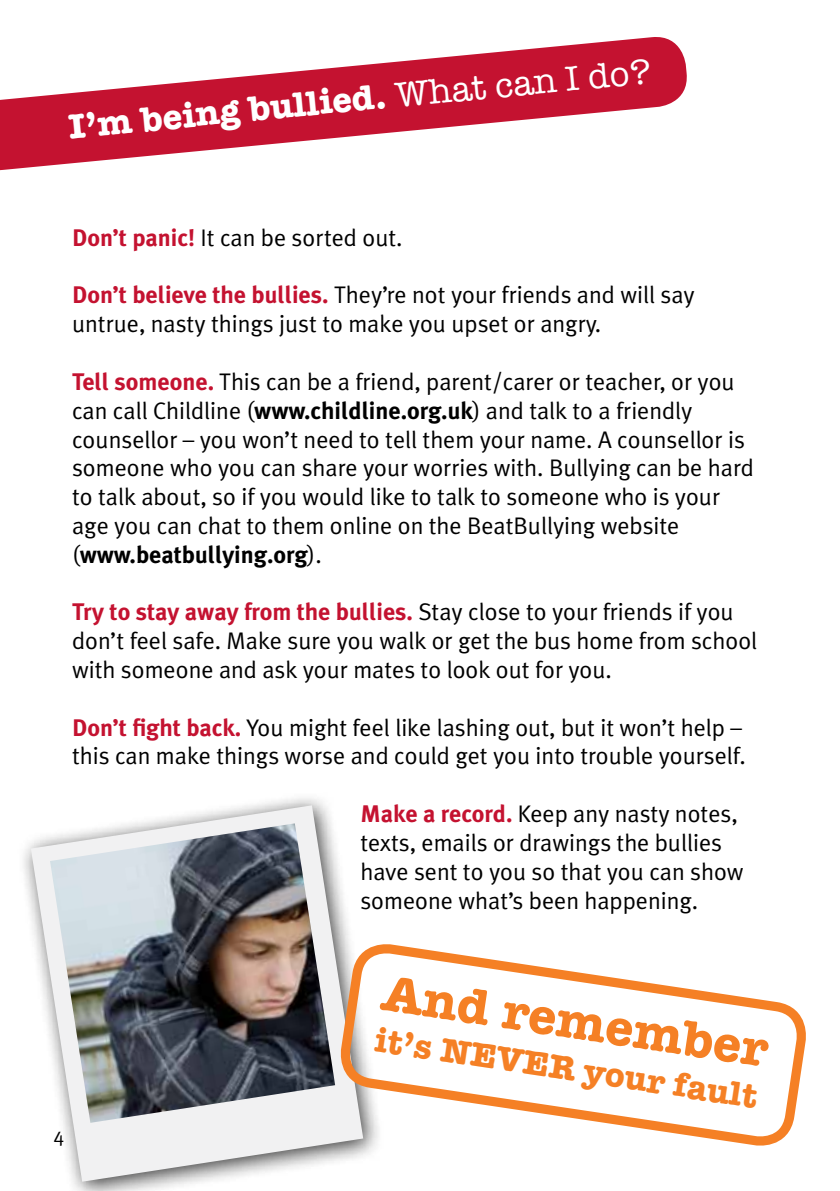
<style>
.page{position:relative;width:840px;height:1191px;background:#fff}
.page>*{position:absolute;margin:0;border:0;box-sizing:border-box;transform-origin:0 0}
.t1{font:700 51.6px "American Typewriter";color:#f58025}
.t2{font:700 36px "American Typewriter";color:#fff}
.t3{font:700 35px "American Typewriter";color:#f58025}
.t4{font:24px/28.8px "Meta Plus Normal";color:#000}
.t5{font:700 24px "Meta Plus";color:#c41230}
.t6{font:700 24px "Meta Plus";color:#000}
.t7{font:20px "Meta Plus Normal";color:#000}
.s1{font-weight:400}
.s2{font-family:"Meta Plus";font-weight:700;color:#c41230}
.s3{font-family:"Meta Plus";font-weight:700}
.s4{font-family:"Meta Plus Normal";font-weight:400}
.s5{font-family:"Meta Plus Normal";font-weight:400;color:#000}
</style>
<div class="page">
<div style="left:17px;top:791px;width:367px;height:400px;background:#000;opacity:.75"></div>
<svg style="left:31px;top:805px;width:332px;height:376px;fill:#f1f1f2"></svg>
<img style="left:50px;top:823px;width:285px;height:299px">
<svg style="left:0;top:37px;width:687px;height:134px;fill:#c41230"></svg>
<svg style="left:335px;top:938px;width:471px;height:213px"></svg>
<h2 class="t2" style="left:66px;top:94px;width:586px;rotate:-5deg">I’m being bullied. <span class="s1">What can I do?</span></h2>
<p class="t4" style="left:72px;top:223px;width:332px"><span class="s2">Don’t panic!</span> It can be sorted out.</p>
<p class="t4" style="left:72px;top:280px;width:624px"><span class="s2">Don’t believe the bullies.</span> They’re not your friends and will say untrue, nasty things just to make you upset or angry.</p>
<p class="t4" style="left:72px;top:367px;width:683px"><span class="s2">Tell someone.</span> This can be a friend, parent/carer or teacher, or you can call Childline (<span class="s3">www.childline.org.uk</span>) and talk to a friendly counsellor – you won’t need to tell them your name. A counsellor is someone who you can share your worries with. Bullying can be hard to talk about, so if you would like to talk to someone who is your age you can chat to them online on the BeatBullying website</p>
<p class="t6" style="left:72px;top:540px;width:251px"><span class="s4">(</span>www.beatbullying.org<span class="s4">).</span></p>
<p class="t5" style="left:72px;top:598px;width:662px">Try to stay away from the bullies. <span class="s5">Stay close to your friends if you</span></p>
<p class="t4" style="left:72px;top:626px;width:686px">don’t feel safe. Make sure you walk or get the bus home from school with someone and ask your mates to look out for you.</p>
<p class="t4" style="left:72px;top:712px;width:675px"><span class="s2">Don’t fight back.</span> You might feel like lashing out, but it won’t help – this can make things worse and could get you into trouble yourself.</p>
<p class="t4" style="left:360px;top:799px;width:384px"><span class="s2">Make a record.</span> Keep any nasty notes, texts, emails or drawings the bullies have sent to you so that you can show someone what’s been happening.</p>
<p class="t7" style="left:54px;top:1123px;width:12px">4</p>
<h1 class="t1" style="left:389px;top:946px;width:391px;rotate:9deg">And remember</h1>
<h3 class="t3" style="left:379px;top:1011px;width:387px;rotate:8deg">it’s NEVER your fault</h3>
</div>
